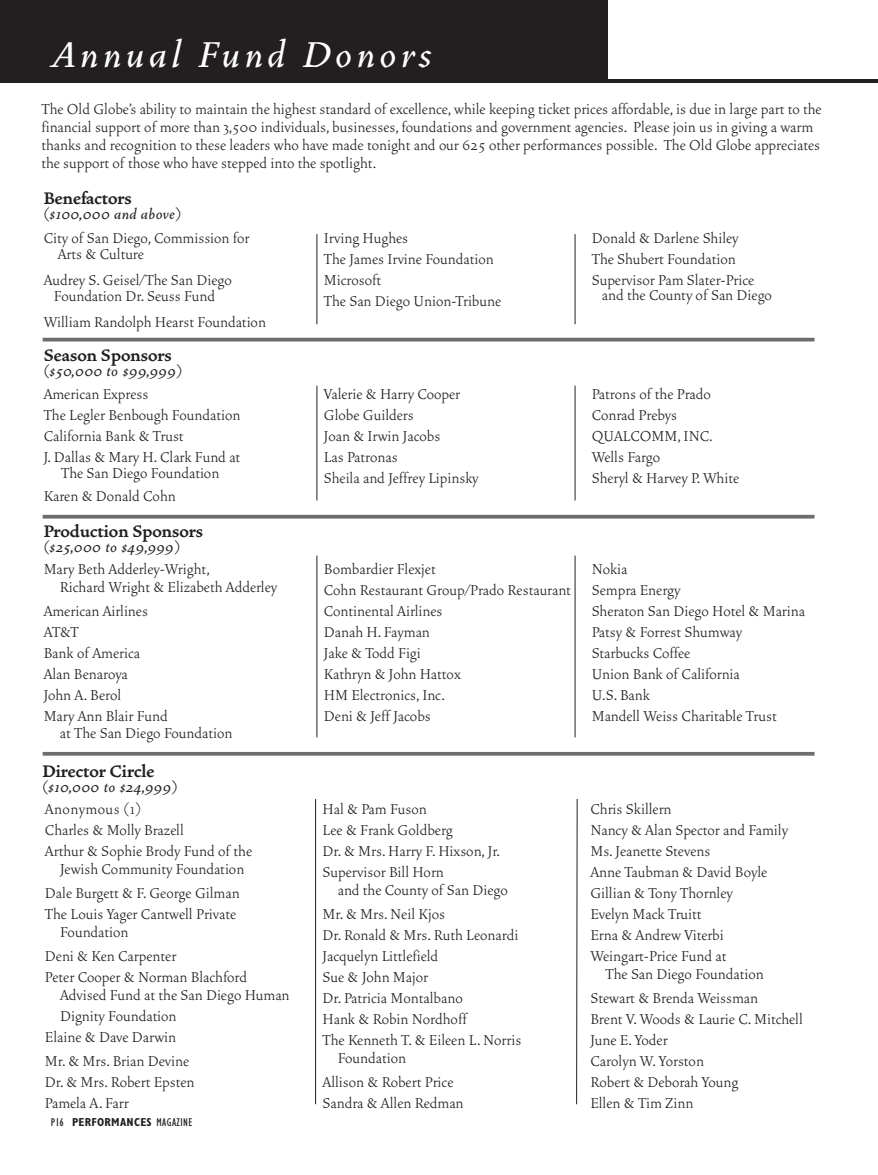
<style>
.page{position:relative;width:878px;height:1175px;background:#fff}
.page>*{position:absolute;margin:0;border:0;box-sizing:border-box;transform-origin:0 0}
.t1{font:italic 500 45px "Vendetta";letter-spacing:.1em;color:#fff}
.t2{font:700 21px "Vendetta";color:#231f20}
.t3{font:300 18px/21px "Vendetta";color:#231f20}
.t4{font:italic 500 18px "Vendetta";letter-spacing:.02em;color:#231f20}
.t5{font:700 condensed 11.7px "Gill Sans";letter-spacing:.025em;color:#231f20}
.s1{font-weight:400}
</style>
<div class="page">
<hr style="left:28px;top:79px;width:850px;height:3px;background:#231f20">
<div style="left:0;top:0;width:608px;height:82px;background:#231f20"></div>
<hr style="left:43px;top:338px;width:771px;height:3px;background:#6c6d70">
<hr style="left:43px;top:752px;width:771px;height:3px;background:#6c6d70">
<hr style="left:43px;top:515px;width:771px;height:3px;background:#6c6d70">
<hr style="left:316px;top:234px;width:1px;height:90px;background:#231f20">
<hr style="left:574px;top:234px;width:1px;height:90px;background:#231f20">
<hr style="left:316px;top:385px;width:1px;height:115px;background:#231f20">
<hr style="left:574px;top:385px;width:1px;height:115px;background:#231f20">
<hr style="left:316px;top:555px;width:1px;height:182px;background:#231f20">
<hr style="left:574px;top:555px;width:1px;height:182px;background:#231f20">
<hr style="left:315px;top:799px;width:1px;height:305px;background:#231f20">
<svg style="left:576px;top:799px;width:1px;height:305px"></svg>
<h1 class="t1" style="left:55px;top:25px;width:379px">Annual Fund Donors</h1>
<p class="t3" style="left:41px;top:99px;width:781px;line-height:18px">The Old Globe’s ability to maintain the highest standard of excellence, while keeping ticket prices affordable, is due in large part to the financial support of more than 3,500 individuals, businesses, foundations and government agencies. Please join us in giving a warm thanks and recognition to these leaders who have made tonight and our 625 other performances possible. The Old Globe appreciates the support of those who have stepped into the spotlight.</p>
<p class="t2" style="left:44px;top:184px;width:90px">Benefactors</p>
<p class="t4" style="left:44px;top:202px;width:139px">($100,000 and above)</p>
<p class="t3" style="left:58px;top:228px;width:193px;line-height:16.5px;text-indent:-14px">City of San Diego, Commission for<br>Arts &amp; Culture</p>
<p class="t3" style="left:44px;top:270px;width:190px;line-height:16.5px;text-align:center">Audrey S. Geisel/The San Diego<br>Foundation Dr. Seuss Fund</p>
<p class="t3" style="left:44px;top:310px;width:224px">William Randolph Hearst Foundation</p>
<p class="t2" style="left:44px;top:341px;width:130px">Season Sponsors</p>
<p class="t4" style="left:44px;top:359px;width:140px">($50,000 to $99,999)</p>
<p class="t3" style="left:44px;top:382px;width:198px">American Express<br>The Legler Benbough Foundation<br>California Bank &amp; Trust<br>J. Dallas &amp; Mary H. Clark Fund at</p>
<p class="t3" style="left:44px;top:461px;width:177px;line-height:22.5px;text-indent:17px">The San Diego Foundation<br>Karen &amp; Donald Cohn</p>
<p class="t2" style="left:44px;top:517px;width:161px">Production Sponsors</p>
<p class="t4" style="left:44px;top:535px;width:138px">($25,000 to $49,999)</p>
<p class="t3" style="left:60px;top:559px;width:219px;line-height:18px;text-indent:-16px">Mary Beth Adderley-Wright,<br>Richard Wright &amp; Elizabeth Adderley</p>
<p class="t3" style="left:44px;top:599px;width:125px">American Airlines<br>AT&amp;T<br>Bank of America<br>Alan Benaroya<br>John A. Berol<br>Mary Ann Blair Fund</p>
<p class="t3" style="left:60px;top:721px;width:174px">at The San Diego Foundation</p>
<p class="t2" style="left:42px;top:757px;width:113px">Director Circle</p>
<p class="t4" style="left:42px;top:775px;width:137px">($10,000 to $24,999)</p>
<p class="t3" style="left:45px;top:797px;width:209px">Anonymous (1)<br>Charles &amp; Molly Brazell<br>Arthur &amp; Sophie Brody Fund of the</p>
<p class="t3" style="left:45px;top:855px;width:201px;line-height:24px;text-align:right">Jewish Community Foundation<br>Dale Burgett &amp; F. George Gilman</p>
<p class="t3" style="left:60px;top:903px;width:178px;line-height:18px;text-indent:-15px">The Louis Yager Cantwell Private<br>Foundation</p>
<p class="t3" style="left:45px;top:944px;width:204px">Deni &amp; Ken Carpenter<br>Peter Cooper &amp; Norman Blachford</p>
<p class="t3" style="left:60px;top:983px;width:231px">Advised Fund at the San Diego Human</p>
<p class="t3" style="left:60px;top:1004px;width:118px">Dignity Foundation</p>
<p class="t3" style="left:45px;top:1025px;width:133px">Elaine &amp; Dave Darwin</p>
<p class="t3" style="left:45px;top:1049px;width:151px">Mr. &amp; Mrs. Brian Devine<br>Dr. &amp; Mrs. Robert Epsten<br>Pamela A. Farr</p>
<p class="t5" style="left:51px;top:1117px;width:143px"><span class="s1">P16</span> PERFORMANCES <span class="s1">MAGAZINE</span></p>
<p class="t3" style="left:324px;top:226px;width:179px">Irving Hughes<br>The James Irvine Foundation<br>Microsoft<br>The San Diego Union-Tribune</p>
<p class="t3" style="left:591px;top:226px;width:164px">Donald &amp; Darlene Shiley<br>The Shubert Foundation<br>Supervisor Pam Slater-Price</p>
<p class="t3" style="left:602px;top:283px;width:172px">and the County of San Diego</p>
<p class="t3" style="left:324px;top:382px;width:156px">Valerie &amp; Harry Cooper<br>Globe Guilders<br>Joan &amp; Irwin Jacobs<br>Las Patronas<br>Sheila and Jeffrey Lipinsky</p>
<p class="t3" style="left:591px;top:382px;width:149px">Patrons of the Prado<br>Conrad Prebys<br>QUALCOMM, INC.<br>Wells Fargo<br>Sheryl &amp; Harvey P. White</p>
<p class="t3" style="left:324px;top:557px;width:248px">Bombardier Flexjet<br>Cohn Restaurant Group/Prado Restaurant<br>Continental Airlines<br>Danah H. Fayman<br>Jake &amp; Todd Figi<br>Kathryn &amp; John Hattox<br>HM Electronics, Inc.<br>Deni &amp; Jeff Jacobs</p>
<p class="t3" style="left:591px;top:557px;width:215px">Nokia<br>Sempra Energy<br>Sheraton San Diego Hotel &amp; Marina<br>Patsy &amp; Forrest Shumway<br>Starbucks Coffee<br>Union Bank of California<br>U.S. Bank<br>Mandell Weiss Charitable Trust</p>
<p class="t3" style="left:322px;top:797px;width:179px">Hal &amp; Pam Fuson<br>Lee &amp; Frank Goldberg<br>Dr. &amp; Mrs. Harry F. Hixson, Jr.<br>Supervisor Bill Horn</p>
<p class="t3" style="left:322px;top:876px;width:187px;line-height:24px;text-indent:15px">and the County of San Diego<br>Mr. &amp; Mrs. Neil Kjos</p>
<p class="t3" style="left:322px;top:923px;width:200px">Dr. Ronald &amp; Mrs. Ruth Leonardi<br>Jacquelyn Littlefield<br>Sue &amp; John Major<br>Dr. Patricia Montalbano<br>Hank &amp; Robin Nordhoff<br>The Kenneth T. &amp; Eileen L. Norris</p>
<p class="t3" style="left:322px;top:1044px;width:132px;line-height:24px;text-indent:15px">Foundation<br>Allison &amp; Robert Price</p>
<p class="t3" style="left:322px;top:1091px;width:142px">Sandra &amp; Allen Redman</p>
<p class="t3" style="left:590px;top:797px;width:199px">Chris Skillern<br>Nancy &amp; Alan Spector and Family<br>Ms. Jeanette Stevens<br>Anne Taubman &amp; David Boyle<br>Gillian &amp; Tony Thornley<br>Evelyn Mack Truitt<br>Erna &amp; Andrew Viterbi<br>Weingart-Price Fund at</p>
<p class="t3" style="left:590px;top:960px;width:175px;line-height:24px;text-indent:15px">The San Diego Foundation<br>Stewart &amp; Brenda Weissman</p>
<p class="t3" style="left:590px;top:1007px;width:214px">Brent V. Woods &amp; Laurie C. Mitchell<br>June E. Yoder<br>Carolyn W. Yorston<br>Robert &amp; Deborah Young<br>Ellen &amp; Tim Zinn</p>
</div>
